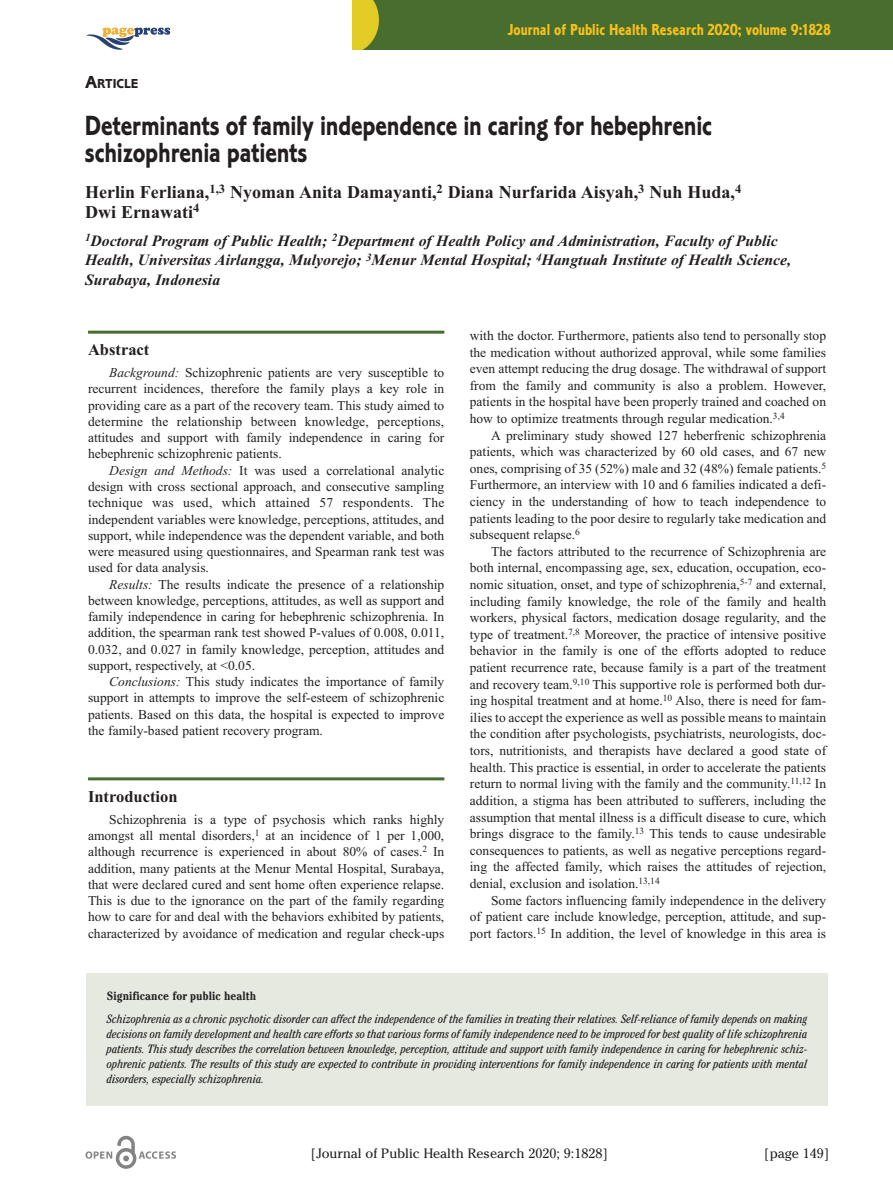
<style>
.page{position:relative;width:893px;height:1191px;background:#fff}
.page>*{position:absolute;margin:0;border:0;box-sizing:border-box;transform-origin:0 0}
.t1{font:28.8px/27px "Corinthian Bold Plain";letter-spacing:-.005em;color:#231f20;scale:.83 1}
.t2{font:700 18px/19.5px "Times New Roman";color:#231f20}
.t3{font:16.5px "Corinthian Bold Condensed Plain";color:#f7c119}
.t4{font:700 16.5px "Times New Roman";color:#231f20}
.t5{font:italic 700 15.75px/19.5px "Times New Roman";color:#231f20}
.t6{font:13.5px/16.6px "Times New Roman";color:#231f20;text-align:justify}
.t7{font:13.5px "Cheltenham";color:#231f20}
.t8{font:13.5px "Corinthian Bold Plain";color:#231f20}
.t9{font:italic condensed 12px/15px "Cheltenham";color:#231f20;text-align:justify}
.t10{font:700 condensed 12px "Cheltenham";color:#231f20}
.s1{font-size:18px}
.s2{font-style:italic}
</style>
<div class="page">
<img style="left:85px;top:1135px;width:91px;height:34px">
<div style="left:352px;top:0;width:541px;height:49px;background:#476d2f"></div>
<hr style="left:88px;top:331px;width:356px;height:3px;background:#486d30">
<hr style="left:88px;top:777px;width:356px;height:3px;background:#486d30">
<div style="left:87px;top:973px;width:741px;height:133px;background:#e5e9e0"></div>
<img style="left:86px;top:27px;width:85px;height:23px">
<p class="t8" style="left:85px;top:79px;width:55px"><span class="s1">A</span>RTICLE</p>
<p class="t3" style="left:507px;top:24px;width:325px">Journal of Public Health Research 2020; volume 9:1828</p>
<h1 class="t1" style="left:85px;top:114px;width:757px">Determinants of family independence in caring for hebephrenic schizophrenia patients</h1>
<h2 class="t2" style="left:85px;top:182px;width:658px">Herlin Ferliana,<sup>1,3</sup> Nyoman Anita Damayanti,<sup>2</sup> Diana Nurfarida Aisyah,<sup>3</sup> Nuh Huda,<sup>4<br></sup>Dwi Ernawati<sup>4</sup></h2>
<p class="t5" style="left:85px;top:231px;width:708px"><sup>1</sup>Doctoral Program of Public Health; <sup>2</sup>Department of Health Policy and Administration, Faculty of Public<br>Health, Universitas Airlangga, Mulyorejo; <sup>3</sup>Menur Mental Hospital; <sup>4</sup>Hangtuah Institute of Health Science,<br>Surabaya, Indonesia</p>
<p class="t4" style="left:88px;top:339px;width:63px">Abstract</p>
<p class="t6" style="left:88px;top:364px;width:358px;line-height:16.2px;text-indent:21px"><span class="s2">Background:</span> Schizophrenic patients are very susceptible to recurrent incidences, therefore the family plays a key role in providing care as a part of the recovery team. This study aimed to determine the relationship between knowledge, perceptions, attitudes and support with family independence in caring for hebephrenic schizophrenic patients.</p>
<p class="t6" style="left:88px;top:462px;width:358px;line-height:16.2px;text-indent:21px"><span class="s2">Design and Methods:</span> It was used a correlational analytic design with cross sectional approach, and consecutive sampling technique was used, which attained 57 respondents. The independent variables were knowledge, perceptions, attitudes, and support, while independence was the dependent variable, and both were measured using questionnaires, and Spearman rank test was used for data analysis.</p>
<p class="t6" style="left:88px;top:576px;width:358px;line-height:16.2px;text-indent:21px"><span class="s2">Results:</span> The results indicate the presence of a relationship between knowledge, perceptions, attitudes, as well as support and family independence in caring for hebephrenic schizophrenia. In addition, the spearman rank test showed P-values of 0.008, 0.011, 0.032, and 0.027 in family knowledge, perception, attitudes and support, respectively, at &lt;0.05.</p>
<p class="t6" style="left:88px;top:673px;width:358px;line-height:16.2px;text-indent:21px"><span class="s2">Conclusions:</span> This study indicates the importance of family support in attempts to improve the self-esteem of schizophrenic patients. Based on this data, the hospital is expected to improve the family-based patient recovery program.</p>
<p class="t4" style="left:88px;top:786px;width:91px">Introduction</p>
<p class="t6" style="left:88px;top:811px;width:358px;line-height:16.2px;text-indent:21px">Schizophrenia is a type of psychosis which ranks highly amongst all mental disorders,<sup>1</sup> at an incidence of 1 per 1,000, although recurrence is experienced in about 80% of cases.<sup>2</sup> In addition, many patients at the Menur Mental Hospital, Surabaya, that were declared cured and sent home often experience relapse.<br>This is due to the ignorance on the part of the family regarding how to care for and deal with the behaviors exhibited by patients, characterized by avoidance of medication and regular check-ups</p>
<p class="t6" style="left:470px;top:327px;width:358px">with the doctor. Furthermore, patients also tend to personally stop the medication without authorized approval, while some families even attempt reducing the drug dosage. The withdrawal of support from the family and community is also a problem. However, patients in the hospital have been properly trained and coached on how to optimize treatments through regular medication.<sup>3,4</sup></p>
<p class="t6" style="left:470px;top:426px;width:358px;text-indent:21px">A preliminary study showed 127 heberfrenic schizophrenia patients, which was characterized by 60 old cases, and 67 new ones, comprising of 35 (52%) male and 32 (48%) female patients.<sup>5<br></sup>Furthermore, an interview with 10 and 6 families indicated a defi&shy;ciency in the understanding of how to teach independence to patients leading to the poor desire to regularly take medication and subsequent relapse.<sup>6</sup></p>
<p class="t6" style="left:470px;top:543px;width:358px;text-indent:21px">The factors attributed to the recurrence of Schizophrenia are both internal, encompassing age, sex, education, occupation, eco&shy;nomic situation, onset, and type of schizophrenia,<sup>5-7</sup> and external, including family knowledge, the role of the family and health workers, physical factors, medication dosage regularity, and the type of treatment.<sup>7,8</sup> Moreover, the practice of intensive positive behavior in the family is one of the efforts adopted to reduce patient recurrence rate, because family is a part of the treatment and recovery team.<sup>9,10</sup> This supportive role is performed both dur&shy;ing hospital treatment and at home.<sup>10</sup> Also, there is need for fam&shy;ilies to accept the experience as well as possible means to maintain the condition after psychologists, psychiatrists, neurologists, doc&shy;tors, nutritionists, and therapists have declared a good state of health. This practice is essential, in order to accelerate the patients return to normal living with the family and the community.<sup>11,12</sup> In addition, a stigma has been attributed to sufferers, including the assumption that mental illness is a difficult disease to cure, which brings disgrace to the family.<sup>13</sup> This tends to cause undesirable consequences to patients, as well as negative perceptions regard&shy;ing the affected family, which raises the attitudes of rejection, denial, exclusion and isolation.<sup>13,14</sup></p>
<p class="t6" style="left:470px;top:891px;width:358px;text-indent:21px">Some factors influencing family independence in the delivery of patient care include knowledge, perception, attitude, and sup&shy;port factors.<sup>15</sup> In addition, the level of knowledge in this area is</p>
<p class="t10" style="left:107px;top:991px;width:151px">Significance for public health</p>
<p class="t9" style="left:107px;top:1012px;width:702px">Schizophrenia as a chronic psychotic disorder can affect the independence of the families in treating their relatives. Self-reliance of family depends on making decisions on family development and health care efforts so that various forms of family independence need to be improved for best quality of life schizophrenia patients. This study describes the correlation between knowledge, perception, attitude and support with family independence in caring for hebephrenic schiz&shy;ophrenic patients. The results of this study are expected to contribute in providing interventions for family independence in caring for patients with mental disorders, especially schizophrenia.</p>
<p class="t7" style="left:311px;top:1145px;width:299px">[Journal of Public Health Research 2020; 9:1828]</p>
<p class="t7" style="left:764px;top:1145px;width:66px">[page 149]</p>
</div>
